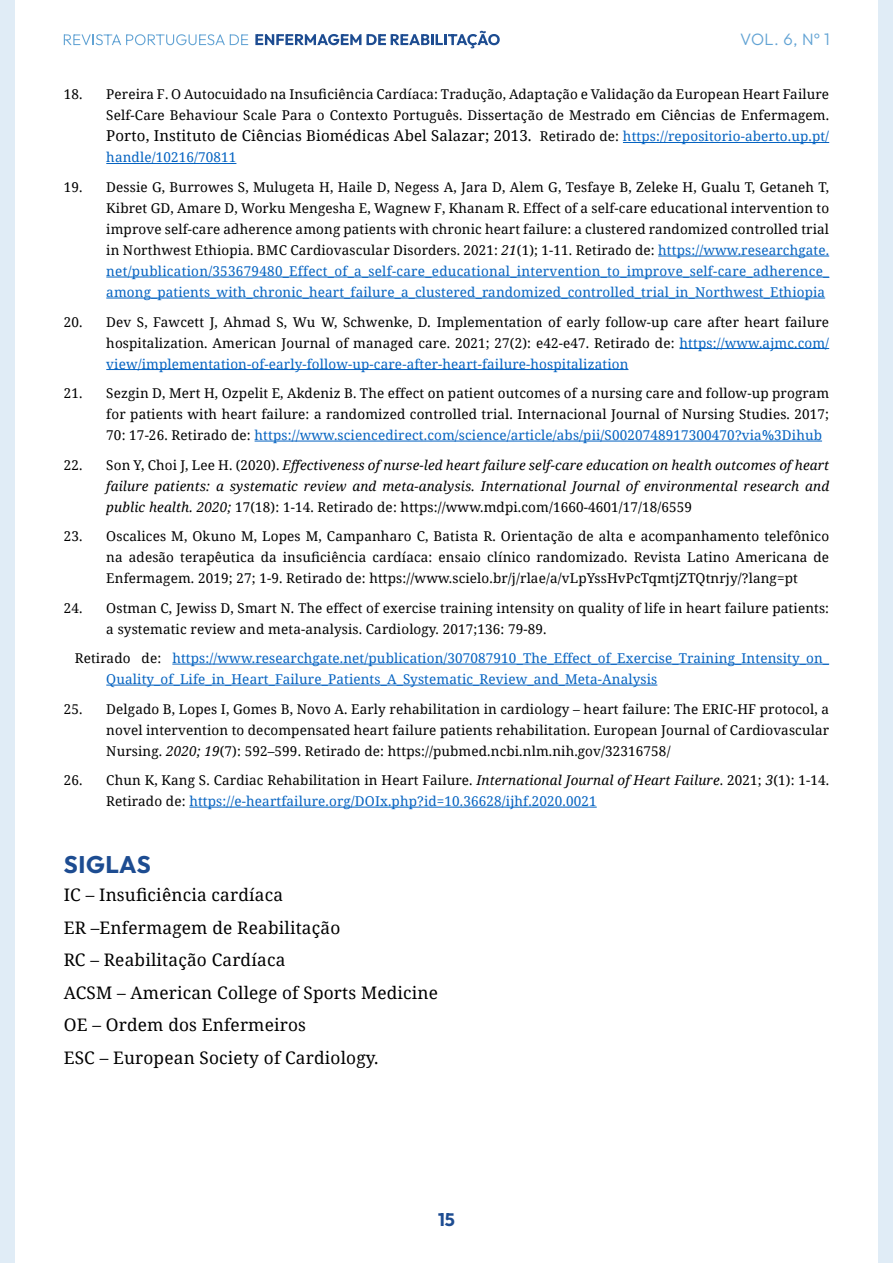
<style>
.page{position:relative;width:893px;height:1263px;background:#fff}
.page>*{position:absolute;margin:0;border:0;box-sizing:border-box;transform-origin:0 0}
.t1{font:100 24px "Outfit";letter-spacing:.025em;color:#1d4c91}
.t2{font:100 18px "Outfit";color:#1d4c91}
.t3{font:17.25px/32.5px "Noto Serif";letter-spacing:.01em;color:#000}
.t4{font:100 16.5px "Outfit";color:#62a3d4}
.t5{font:15px "Noto Serif";letter-spacing:.01em;color:#000}
.t6{font:13.5px/21px "Noto Serif";letter-spacing:.01em;color:#000;text-align:justify}
.t7{font:italic 13.5px/21px "Noto Serif";letter-spacing:.01em;color:#000;text-align:justify}
.t8{font:13.5px/21px "Noto Serif";letter-spacing:.01em;color:#0563c1}
.s1{font-size:13.5px}
.s2{font-size:13.5px;color:#0563c1}
.s3{font-style:italic}
.s4{color:#0563c1}
.s5{font-style:normal}
.s6{color:#000}
</style>
<div class="page">
<div style="left:0;top:0;width:15px;height:1263px;background:#e0ecf6"></div>
<div style="left:878px;top:0;width:15px;height:1263px;background:#e0ecf6"></div>
<svg style="left:64px;top:34px;width:184px;height:11px"></svg>
<svg style="left:255px;top:31px;width:245px;height:17px"></svg>
<hr style="left:623px;top:142px;width:206px;height:1px;background:#0563c1">
<hr style="left:106px;top:163px;width:130px;height:1px;background:#0563c1">
<hr style="left:658px;top:256px;width:171px;height:1px;background:#0563c1">
<hr style="left:106px;top:277px;width:723px;height:1px;background:#0563c1">
<hr style="left:106px;top:298px;width:719px;height:1px;background:#0563c1">
<hr style="left:680px;top:348px;width:149px;height:1px;background:#0563c1">
<hr style="left:106px;top:369px;width:522px;height:1px;background:#0563c1">
<hr style="left:255px;top:441px;width:567px;height:1px;background:#0563c1">
<hr style="left:172px;top:664px;width:657px;height:1px;background:#0563c1">
<hr style="left:106px;top:685px;width:551px;height:1px;background:#0563c1">
<hr style="left:189px;top:807px;width:408px;height:1px;background:#0563c1">
<p class="t4" style="left:740px;top:30px;width:91px">VOL. 6, Nº 1</p>
<p class="t6" style="left:64px;top:84px;width:767px;text-align:right">18. Pereira F. O Autocuidado na Insuficiência Cardíaca: Tradução, Adaptação e Validação da European Heart Failure<br>Self-Care Behaviour Scale Para o Contexto Português. Dissertação de Mestrado em Ciências de Enfermagem.</p>
<p class="t5" style="left:106px;top:126px;width:724px">Porto, Instituto de Ciências Biomédicas Abel Salazar; 2013. <span class="s1">Retirado de:</span> <span class="s2">https://repositorio-aberto.up.pt/</span></p>
<p class="t8" style="left:106px;top:147px;width:132px">handle/10216/70811</p>
<p class="t6" style="left:106px;top:176px;width:725px;text-indent:-43px">19. Dessie G, Burrowes S, Mulugeta H, Haile D, Negess A, Jara D, Alem G, Tesfaye B, Zeleke H, Gualu T, Getaneh T, Kibret GD, Amare D, Worku Mengesha E, Wagnew F, Khanam R. Effect of a self-care educational intervention to improve self-care adherence among patients with chronic heart failure: a clustered randomized controlled trial in Northwest Ethiopia. BMC Cardiovascular Disorders. 2021: <span class="s3">21</span>(1); 1-11. Retirado de: <span class="s4">https://www.researchgate. net/publication/353679480_Effect_of_a_self-care_educational_intervention_to_improve_self-care_adherence_ among_patients_with_chronic_heart_failure_a_clustered_randomized_controlled_trial_in_Northwest_Ethiopia</span></p>
<p class="t6" style="left:106px;top:311px;width:724px;text-indent:-43px">20. Dev S, Fawcett J, Ahmad S, Wu W, Schwenke, D<span class="s3">.</span> Implementation of early follow-up care after heart failure hospitalization. American Journal of managed care. 2021; 27(2): e42-e47. Retirado de: <span class="s4">https://www.ajmc.com/ view/implementation-of-early-follow-up-care-after-heart-failure-hospitalization</span></p>
<p class="t6" style="left:106px;top:382px;width:724px;text-indent:-43px">21. Sezgin D, Mert H, Ozpelit E, Akdeniz B. The effect on patient outcomes of a nursing care and follow-up program for patients with heart failure: a randomized controlled trial. Internacional Journal of Nursing Studies. 2017; 70: 17-26. Retirado de: <span class="s4">https://www.sciencedirect.com/science/article/abs/pii/S0020748917300470?via%3Dihub</span></p>
<p class="t7" style="left:106px;top:454px;width:724px;text-indent:-43px"><span class="s5">22. Son Y, Choi J, Lee H. (2020).</span> Effectiveness of nurse-led heart failure self-care education on health outcomes of heart failure patients: a systematic review and meta-analysis. International Journal of environmental research and public health. 2020; <span class="s5">17(18): 1-14. Retirado de: https://www.mdpi.com/1660-4601/17/18/6559</span></p>
<p class="t6" style="left:106px;top:525px;width:724px;text-indent:-43px">23. Oscalices M, Okuno M, Lopes M, Campanharo C, Batista R. Orientação de alta e acompanhamento telefônico na adesão terapêutica da insuficiência cardíaca: ensaio clínico randomizado. Revista Latino Americana de Enfermagem. 2019; 27; 1-9. Retirado de: https://www.scielo.br/j/rlae/a/vLpYssHvPcTqmtjZTQtnrjy/?lang=pt</p>
<p class="t6" style="left:106px;top:597px;width:724px;text-indent:-43px">24. Ostman C, Jewiss D, Smart N. The effect of exercise training intensity on quality of life in heart failure patients: a systematic review and meta-analysis. Cardiology. 2017;136: 79-89.</p>
<p class="t8" style="left:106px;top:647px;width:724px;text-indent:-32px"><span class="s6">Retirado de:</span> https://www.researchgate.net/publication/307087910_The_Effect_of_Exercise_Training_Intensity_on_<br>Quality_of_Life_in_Heart_Failure_Patients_A_Systematic_Review_and_Meta-Analysis</p>
<p class="t6" style="left:106px;top:698px;width:724px;text-indent:-43px">25. Delgado B, Lopes I, Gomes B, Novo A. Early rehabilitation in cardiology – heart failure: The ERIC-HF protocol, a novel intervention to decompensated heart failure patients rehabilitation. European Journal of Cardiovascular Nursing. <span class="s3">2020; 19</span>(7): 592–599. Retirado de: https://pubmed.ncbi.nlm.nih.gov/32316758/</p>
<p class="t6" style="left:106px;top:769px;width:724px;text-indent:-43px">26. Chun K, Kang S. Cardiac Rehabilitation in Heart Failure. <span class="s3">International Journal of Heart Failure</span>. 2021; <span class="s3">3</span>(1): 1-14.<br>Retirado de: <span class="s4">https://e-heartfailure.org/DOIx.php?id=10.36628/ijhf.2020.0021</span></p>
<h1 class="t1" style="left:64px;top:851px;width:89px">SIGLAS</h1>
<p class="t3" style="left:64px;top:878px;width:376px">IC – Insuficiência cardíaca<br>ER –Enfermagem de Reabilitação<br>RC – Reabilitação Cardíaca<br>ACSM – American College of Sports Medicine<br>OE – Ordem dos Enfermeiros<br>ESC – European Society of Cardiology.</p>
<h2 class="t2" style="left:438px;top:1210px;width:18px">15</h2>
</div>
